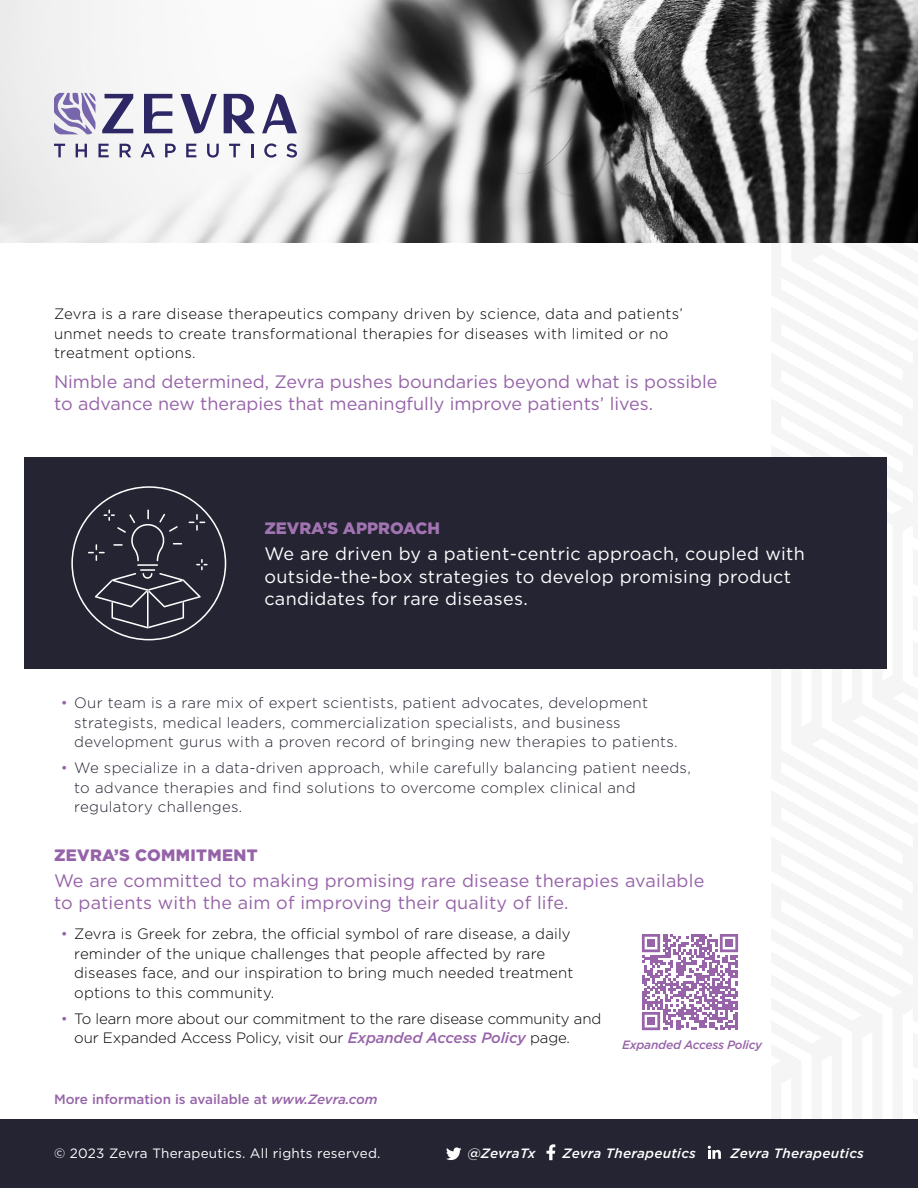
<style>
.page{position:relative;width:918px;height:1188px;background:#fff}
.page>*{position:absolute;margin:0;border:0;box-sizing:border-box;transform-origin:0 0}
.t1{font:18px/22.5px "Gotham";color:#9663a8}
.t2{font:18px/22.5px "Gotham";letter-spacing:.02em;color:#fff}
.t3{font:900 16.5px "Gotham";letter-spacing:.02em;color:#9663a8}
.t4{font:900 16.5px "Gotham";color:#a173b1}
.t5{font:300 15px/19.5px "Gotham";letter-spacing:.02em;color:#242433}
.t6{font:300 15px/19.5px "Gotham";letter-spacing:.01em;color:#000}
.t7{font:300 15px/19.5px "Gotham";letter-spacing:-.01em;color:#000}
.t8{font:500 13.5px "Gotham";color:#9663a8}
.t9{font:13.5px "Gotham";letter-spacing:.02em;color:#fff}
.t10{font:italic 500 13.5px "Gotham";letter-spacing:.02em;color:#fff}
.t11{font:italic 500 13.5px "Gotham";color:#fff}
.t12{font:italic 500 12px "Gotham";letter-spacing:-.02em;color:#9663a8}
.s1{color:#9663a8}
.s2{font-weight:500;font-style:italic;color:#9663a8}
.s3{font-style:italic}
</style>
<div class="page">
<svg style="left:642px;top:934px;width:96px;height:96px"></svg>
<div style="left:647px;top:939px;width:8px;height:8px;background:#9763a9"></div>
<div style="left:725px;top:939px;width:8px;height:8px;background:#9763a9"></div>
<div style="left:647px;top:1017px;width:8px;height:8px;background:#9763a9"></div>
<div style="left:24px;top:458px;width:863px;height:211px;background:#242433"></div>
<div style="left:0;top:1119px;width:918px;height:69px;background:#242433"></div>
<svg style="left:547px;top:1144px;width:8px;height:16px"></svg>
<svg style="left:446px;top:1147px;width:15px;height:14px"></svg>
<svg style="left:708px;top:1146px;width:13px;height:13px"></svg>
<img style="left:0;top:0;width:918px;height:243px">
<svg style="left:54px;top:144px;width:11px;height:13px"></svg>
<svg style="left:76px;top:144px;width:11px;height:13px"></svg>
<svg style="left:98px;top:144px;width:11px;height:13px"></svg>
<svg style="left:120px;top:144px;width:11px;height:13px"></svg>
<svg style="left:141px;top:144px;width:14px;height:13px"></svg>
<svg style="left:165px;top:144px;width:11px;height:13px"></svg>
<svg style="left:186px;top:144px;width:10px;height:13px"></svg>
<svg style="left:207px;top:144px;width:12px;height:14px"></svg>
<svg style="left:229px;top:144px;width:11px;height:13px"></svg>
<svg style="left:251px;top:144px;width:2px;height:13px"></svg>
<svg style="left:264px;top:143px;width:13px;height:15px"></svg>
<svg style="left:286px;top:143px;width:11px;height:15px"></svg>
<svg style="left:262px;top:94px;width:35px;height:39px"></svg>
<svg style="left:144px;top:94px;width:28px;height:39px"></svg>
<svg style="left:224px;top:94px;width:31px;height:39px"></svg>
<svg style="left:181px;top:94px;width:36px;height:39px"></svg>
<svg style="left:102px;top:94px;width:31px;height:39px"></svg>
<svg style="left:54px;top:93px;width:41px;height:41px"></svg>
<svg style="left:71px;top:486px;width:155px;height:154px"></svg>
<p class="t6" style="left:54px;top:304px;width:631px">Zevra is a rare disease therapeutics company driven by science, data and patients’ unmet needs to create transformational therapies for diseases with limited or no treatment options.</p>
<p class="t1" style="left:54px;top:370px;width:665px">Nimble and determined, Zevra pushes boundaries beyond what is possible to advance new therapies that meaningfully improve patients’ lives.</p>
<p class="t4" style="left:264px;top:517px;width:177px">ZEVRA’S APPROACH</p>
<p class="t2" style="left:264px;top:542px;width:542px">We are driven by a patient-centric approach, coupled with outside-the-box strategies to develop promising product candidates for rare diseases.</p>
<p class="t5" style="left:74px;top:693px;width:605px;text-indent:-14px"><span class="s1">•</span> Our team is a rare mix of expert scientists, patient advocates, development strategists, medical leaders, commercialization specialists, and business development gurus with a proven record of bringing new therapies to patients.</p>
<p class="t5" style="left:74px;top:758px;width:618px;text-indent:-14px"><span class="s1">•</span> We specialize in a data-driven approach, while carefully balancing patient needs, to advance therapies and find solutions to overcome complex clinical and regulatory challenges.</p>
<p class="t3" style="left:54px;top:843px;width:205px">ZEVRA’S COMMITMENT</p>
<p class="t1" style="left:54px;top:869px;width:652px">We are committed to making promising rare disease therapies available to patients with the aim of improving their quality of life.</p>
<p class="t6" style="left:74px;top:924px;width:501px;text-indent:-14px"><span class="s1">•</span> Zevra is Greek for zebra, the official symbol of rare disease, a daily reminder of the unique challenges that people affected by rare diseases face, and our inspiration to bring much needed treatment options to this community.</p>
<p class="t7" style="left:74px;top:1008px;width:529px;text-indent:-14px"><span class="s1">•</span> To learn more about our commitment to the rare disease community and our Expanded Access Policy, visit our <span class="s2">Expanded Access Policy</span> page.</p>
<p class="t12" style="left:622px;top:1037px;width:141px">Expanded Access Policy</p>
<p class="t8" style="left:54px;top:1090px;width:325px">More information is available at <span class="s3">www.Zevra.com</span></p>
<p class="t9" style="left:54px;top:1144px;width:328px">© 2023 Zevra Therapeutics. All rights reserved.</p>
<p class="t11" style="left:467px;top:1144px;width:70px">@ZevraTx</p>
<p class="t10" style="left:563px;top:1144px;width:135px">Zevra Therapeutics</p>
<p class="t10" style="left:731px;top:1144px;width:135px">Zevra Therapeutics</p>
</div>
